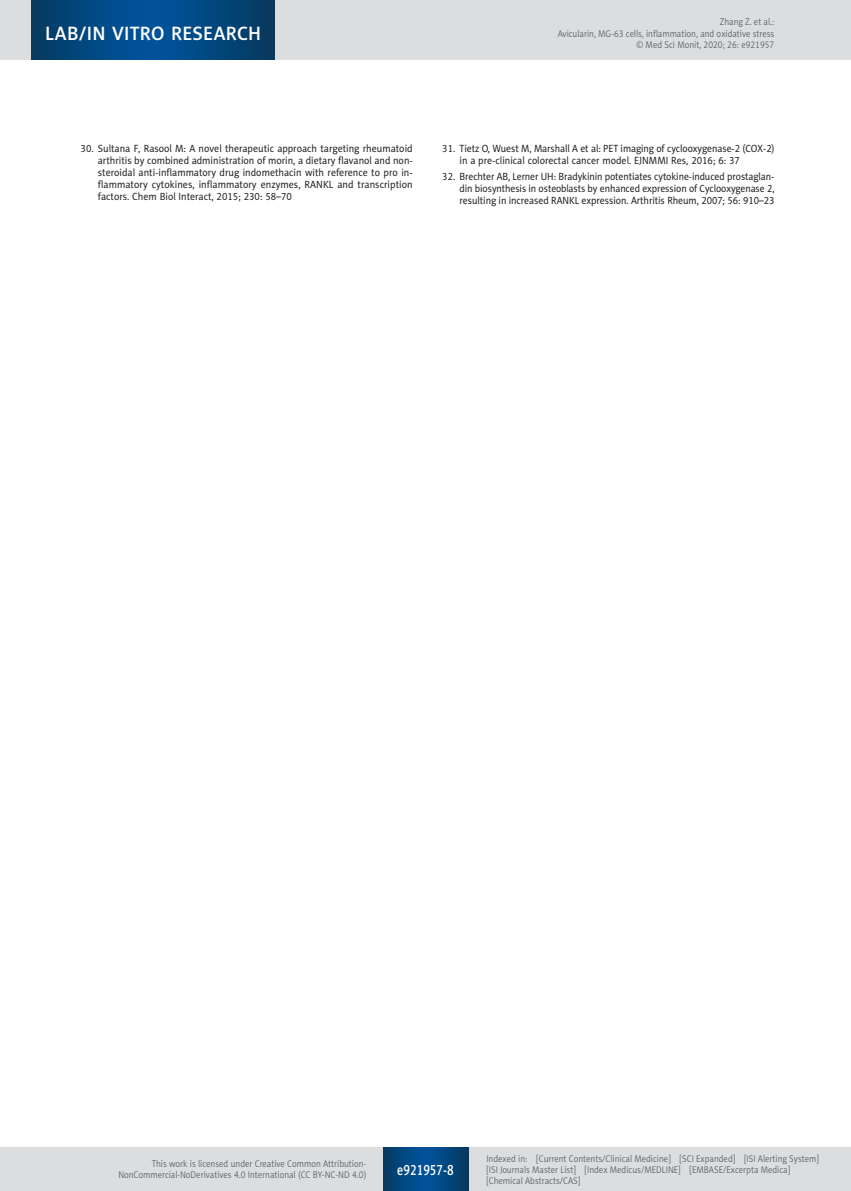
<style>
.page{position:relative;width:851px;height:1191px;background:#fff}
.page>*{position:absolute;margin:0;border:0;box-sizing:border-box;transform-origin:0 0}
.t1{font:19.5px "Naomi Sans EFN Medium";letter-spacing:.015em;color:#fff}
.t2{font:15px "Naomi Sans EFN Medium";color:#fff;scale:.8 1}
.MSM_Referencje_punkt{font:10.5px/12px "Naomi Sans EFN";letter-spacing:-.005em;color:#231f20;scale:.93 1}
.MSM_Referencje_punkt-2{font:10.5px/12px "Naomi Sans EFN";letter-spacing:-.005em;color:#231f20;text-align:justify;scale:.95 1}
.t3{font:9.75px/11.2px "Naomi Sans EFN Light";color:#57585a;text-align:right;scale:.9 1}
</style>
<div class="page">
<div style="left:0;top:1148px;width:850px;height:43px;background:#dcdddf"></div>
<svg style="left:383px;top:1147px;width:85px;height:43px;background:#02477e"></svg>
<div style="left:0;top:0;width:850px;height:60px;background:#dcdddf"></div>
<svg style="left:32px;top:0;width:242px;height:60px;background:#02477f"></svg>
<h1 class="t1" style="left:45px;top:22px;width:217px">LAB/IN VITRO RESEARCH</h1>
<p class="t3" style="left:557px;top:16px;width:242px">Zhang Z. et al.:<br>Avicularin, MG-63 cells, inflammation, and oxidative stress © Med Sci Monit, 2020; 26: e921957</p>
<p class="MSM_Referencje_punkt-2" style="left:98px;top:142px;width:333px;text-indent:-17px">30. Sultana F, Rasool M: A novel therapeutic approach targeting rheumatoid arthritis by combined administration of morin, a dietary flavanol and non&shy;steroidal anti-inflammatory drug indomethacin with reference to pro in&shy;flammatory cytokines, inflammatory enzymes, RANKL and transcription factors. Chem Biol Interact, 2015; 230: 58–70</p>
<p class="MSM_Referencje_punkt" style="left:459px;top:142px;width:340px;text-indent:-17px">31. Tietz O, Wuest M, Marshall A et al: PET imaging of cyclooxygenase-2 (COX-2) in a pre-clinical colorectal cancer model. EJNMMI Res, 2016; 6: 37</p>
<p class="MSM_Referencje_punkt" style="left:459px;top:171px;width:340px;text-align:justify;text-indent:-17px">32. Brechter AB, Lerner UH: Bradykinin potentiates cytokine-induced prostaglan&shy;din biosynthesis in osteoblasts by enhanced expression of Cyclooxygenase 2, resulting in increased RANKL expression. Arthritis Rheum, 2007; 56: 910–23</p>
<p class="t3" style="left:118px;top:1158px;width:277px">This work is licensed under Creative Common Attribution-<br>NonCommercial-NoDerivatives 4.0 International (CC BY-NC-ND 4.0)</p>
<h2 class="t2" style="left:397px;top:1160px;width:72px">e921957-8</h2>
<p class="t3" style="left:486px;top:1152px;width:371px;text-align:left">Indexed in: [Current Contents/Clinical Medicine] [SCI Expanded] [ISI Alerting System] [ISI Journals Master List] [Index Medicus/MEDLINE] [EMBASE/Excerpta Medica] [Chemical Abstracts/CAS]</p>
</div>
